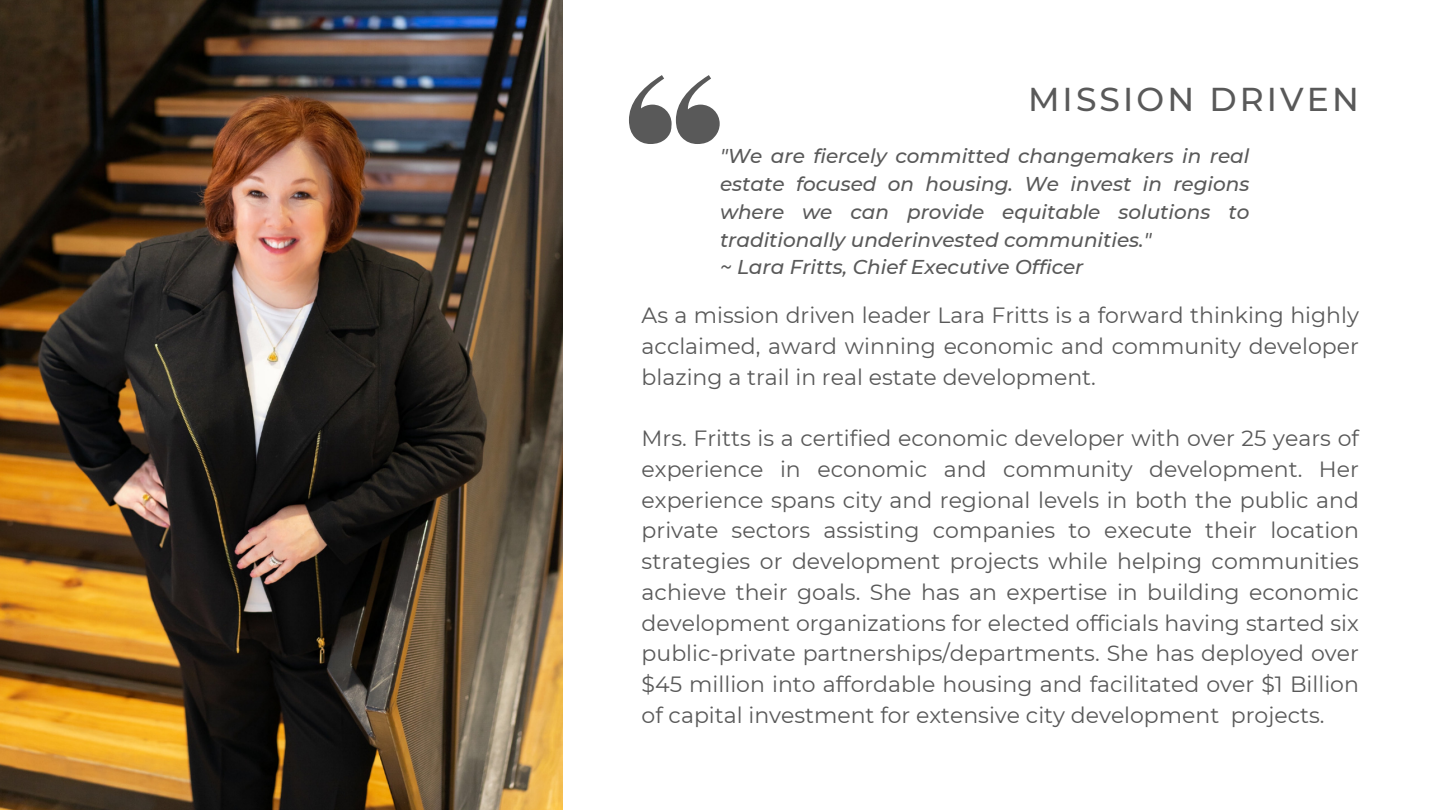
<style>
.page{position:relative;width:1440px;height:810px;background:#fff}
.page>*{position:absolute;margin:0;border:0;box-sizing:border-box;transform-origin:0 0}
.t1{font:500 33px "Montserrat";letter-spacing:.095em;color:#595959}
.t2{font:22px/30.8px "Montserrat";color:#595959;text-align:justify}
.t3{font:italic 500 20px/27.8px "Montserrat";color:#595959;text-align:justify}
</style>
<div class="page">
<img style="left:0;top:0;width:562px;height:810px">
<svg style="left:629px;top:75px;width:91px;height:69px"></svg>
<p class="t1" style="left:1028px;top:80px;width:332px">MISSION DRIVEN</p>
<p class="t3" style="left:720px;top:142px;width:531px">"We are fiercely committed changemakers in real estate focused on housing. We invest in regions where we can provide equitable solutions to traditionally underinvested communities."</p>
<p class="t3" style="left:720px;top:253px;width:365px">~ Lara Fritts, Chief Executive Officer</p>
<p class="t2" style="left:642px;top:300px;width:719px">As a mission driven leader Lara Fritts is a forward thinking highly acclaimed, award winning economic and community developer blazing a trail in real estate development.</p>
<p class="t2" style="left:642px;top:423px;width:719px">Mrs. Fritts is a certified economic developer with over 25 years of experience in economic and community development. Her experience spans city and regional levels in both the public and private sectors assisting companies to execute their location strategies or development projects while helping communities achieve their goals. She has an expertise in building economic development organizations for elected officials having started six public-private partnerships/departments. She has deployed over $45 million into affordable housing and facilitated over $1 Billion of capital investment for extensive city development projects.</p>
</div>
